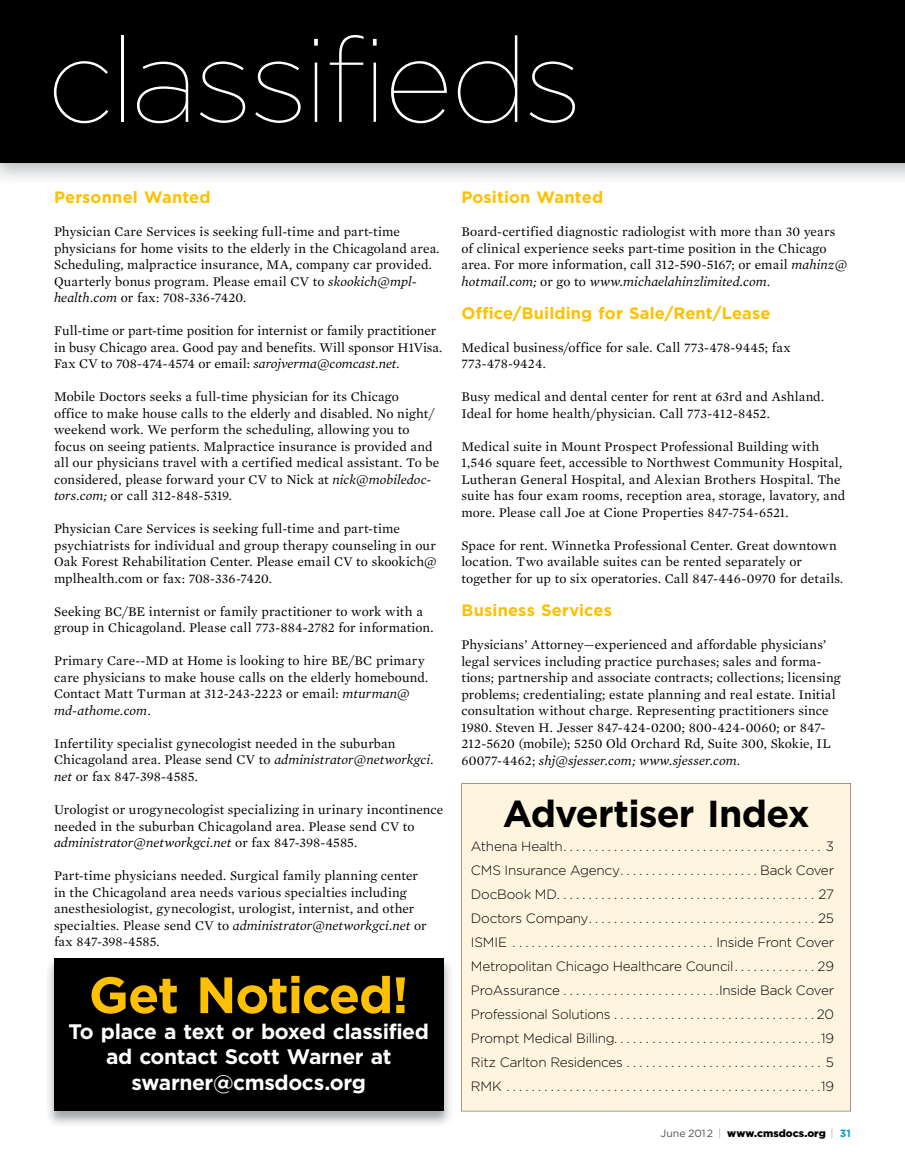
<style>
.page{position:relative;width:905px;height:1175px;background:#fff}
.page>*{position:absolute;margin:0;border:0;box-sizing:border-box;transform-origin:0 0}
.t1{font:100 118.5px "Gotham";letter-spacing:-.03em;color:#fff}
.t2{font:700 51px "Gotham";letter-spacing:-.025em;color:#fec000}
.t3{font:700 37.5px "Gotham";letter-spacing:-.02em;color:#000}
.t4{font:700 21px/25.5px "Gotham";letter-spacing:-.02em;color:#fff;text-align:center}
.t5{font:700 16.5px "Gotham";letter-spacing:.005em;color:#fec000}
.t6{font:13.5px/16.5px "Mercury Text G1";letter-spacing:.005em;color:#000}
.t7{font:300 13.5px/24px "Gotham";letter-spacing:-.02em;color:#000;text-align:justify}
.t8{font:900 10.5px "Gotham";color:#000}
.s1{font-style:italic}
.s2{font-weight:400;color:#505154}
.s3{font-weight:400;color:#aeb0b3}
.s4{font-weight:700;color:#009ed1}
</style>
<div class="page">
<img style="left:0;top:162px;width:904px;height:17px">
<div style="left:0;top:0;width:904px;height:162px;background:#000"></div>
<div style="left:461px;top:783px;width:389px;height:328px;background:#fff5de"></div>
<img style="left:48px;top:958px;width:402px;height:167px">
<div style="left:54px;top:958px;width:389px;height:153px;background:#000"></div>
<h1 class="t1" style="left:47px;top:7px;width:537px">classifieds</h1>
<p class="t5" style="left:54px;top:186px;width:158px">Personnel Wanted</p>
<p class="t6" style="left:54px;top:223px;width:387px">Physician Care Services is seeking full-time and part-time physicians for home visits to the elderly in the Chicagoland area.<br>Scheduling, malpractice insurance, MA, company car provided.<br>Quarterly bonus program. Please email CV to <span class="s1">skookich@mpl&shy;health.com</span> or fax: 708-336-7420.</p>
<p class="t6" style="left:54px;top:322px;width:390px">Full-time or part-time position for internist or family practitioner in busy Chicago area. Good pay and benefits. Will sponsor H1Visa.<br>Fax CV to 708-474-4574 or email: <span class="s1">sarojverma@comcast.net.</span></p>
<p class="t6" style="left:54px;top:388px;width:387px">Mobile Doctors seeks a full-time physician for its Chicago<br>office to make house calls to the elderly and disabled. No night/ weekend work. We perform the scheduling, allowing you to focus on seeing patients. Malpractice insurance is provided and all our physicians travel with a certified medical assistant. To be considered, please forward your CV to Nick at <span class="s1">nick@mobiledoc&shy;tors.com;</span> or call 312-848-5319.</p>
<p class="t6" style="left:54px;top:520px;width:384px">Physician Care Services is seeking full-time and part-time psychiatrists for individual and group therapy counseling in our Oak Forest Rehabilitation Center. Please email CV to skookich@ mplhealth.com or fax: 708-336-7420.</p>
<p class="t6" style="left:54px;top:602px;width:381px">Seeking BC/BE internist or family practitioner to work with a group in Chicagoland. Please call 773-884-2782 for information.</p>
<p class="t6" style="left:54px;top:652px;width:376px">Primary Care--MD at Home is looking to hire BE/BC primary care physicians to make house calls on the elderly homebound.<br>Contact Matt Turman at 312-243-2223 or email: <span class="s1">mturman@ md-athome.com.</span></p>
<p class="t6" style="left:54px;top:734px;width:381px">Infertility specialist gynecologist needed in the suburban<br>Chicagoland area. Please send CV to <span class="s1">administrator@networkgci. net</span> or fax 847-398-4585.</p>
<p class="t6" style="left:54px;top:800px;width:391px">Urologist or urogynecologist specializing in urinary incontinence needed in the suburban Chicagoland area. Please send CV to <span class="s1">administrator@networkgci.net</span> or fax 847-398-4585.</p>
<p class="t6" style="left:54px;top:866px;width:374px">Part-time physicians needed. Surgical family planning center in the Chicagoland area needs various specialties including anesthesiologist, gynecologist, urologist, internist, and other specialties. Please send CV to <span class="s1">administrator@networkgci.net</span> or fax 847-398-4585.</p>
<h2 class="t2" style="left:89px;top:961px;width:321px">get Noticed!</h2>
<h3 class="t4" style="left:69px;top:1018px;width:362px">To place a text or boxed classified ad contact Scott Warner at swarner@cmsdocs.org</h3>
<p class="t5" style="left:461px;top:186px;width:143px">Position Wanted</p>
<p class="t6" style="left:461px;top:223px;width:387px">Board-certified diagnostic radiologist with more than 30 years of clinical experience seeks part-time position in the Chicago area. For more information, call 312-590-5167; or email <span class="s1">mahinz@ hotmail.com;</span> or go to <span class="s1">www.michaelahinzlimited.com.</span></p>
<p class="t5" style="left:461px;top:302px;width:310px">Office/Building for Sale/rent/lease</p>
<p class="t6" style="left:461px;top:338px;width:330px">Medical business/office for sale. Call 773-478-9445; fax<br>773-478-9424.</p>
<p class="t6" style="left:461px;top:388px;width:364px">Busy medical and dental center for rent at 63rd and Ashland.<br>Ideal for home health/physician. Call 773-412-8452.</p>
<p class="t6" style="left:461px;top:437px;width:385px">Medical suite in Mount Prospect Professional Building with 1,546 square feet, accessible to Northwest Community Hospital, Lutheran General Hospital, and Alexian Brothers Hospital. The suite has four exam rooms, reception area, storage, lavatory, and more. Please call Joe at Cione Properties 847-754-6521.</p>
<p class="t6" style="left:461px;top:536px;width:383px">Space for rent. Winnetka Professional Center. Great downtown location. Two available suites can be rented separately or together for up to six operatories. Call 847-446-0970 for details.</p>
<p class="t5" style="left:461px;top:599px;width:152px">Business Services</p>
<p class="t6" style="left:461px;top:635px;width:380px">Physicians’ Attorney—experienced and affordable physicians’ legal services including practice purchases; sales and forma&shy;tions; partnership and associate contracts; collections; licensing problems; credentialing; estate planning and real estate. Initial consultation without charge. Representing practitioners since 1980. Steven H. Jesser 847-424-0200; 800-424-0060; or 847- 212-5620 (mobile); 5250 Old Orchard Rd, Suite 300, Skokie, IL 60077-4462; <span class="s1">shj@sjesser.com; www.sjesser.com.</span></p>
<h3 class="t3" style="left:503px;top:789px;width:308px">advertiser Index</h3>
<p class="t7" style="left:471px;top:834px;width:365px">Athena Health. . . . . . . . . . . . . . . . . . . . . . . . . . . . . . . . . . . . . . . . . 3<br>CMS Insurance Agency. . . . . . . . . . . . . . . . . . . . . . Back Cover DocBook MD. . . . . . . . . . . . . . . . . . . . . . . . . . . . . . . . . . . . . . . . . 27<br>Doctors Company. . . . . . . . . . . . . . . . . . . . . . . . . . . . . . . . . . . . 25<br>ISMIE . . . . . . . . . . . . . . . . . . . . . . . . . . . . . . . . Inside Front Cover Metropolitan Chicago Healthcare Council. . . . . . . . . . . . . 29<br>ProAssurance . . . . . . . . . . . . . . . . . . . . . . . . .Inside Back Cover Professional Solutions . . . . . . . . . . . . . . . . . . . . . . . . . . . . . . . . 20<br>Prompt Medical Billing. . . . . . . . . . . . . . . . . . . . . . . . . . . . . . . . .19<br>Ritz Carlton Residences . . . . . . . . . . . . . . . . . . . . . . . . . . . . . . . 5<br>RMK . . . . . . . . . . . . . . . . . . . . . . . . . . . . . . . . . . . . . . . . . . . . . . . . . .19</p>
<p class="t8" style="left:660px;top:1126px;width:192px"><span class="s2">June 2012</span> <span class="s3">|</span> www.cmsdocs.org <span class="s3">|</span> <span class="s4">31</span></p>
</div>
